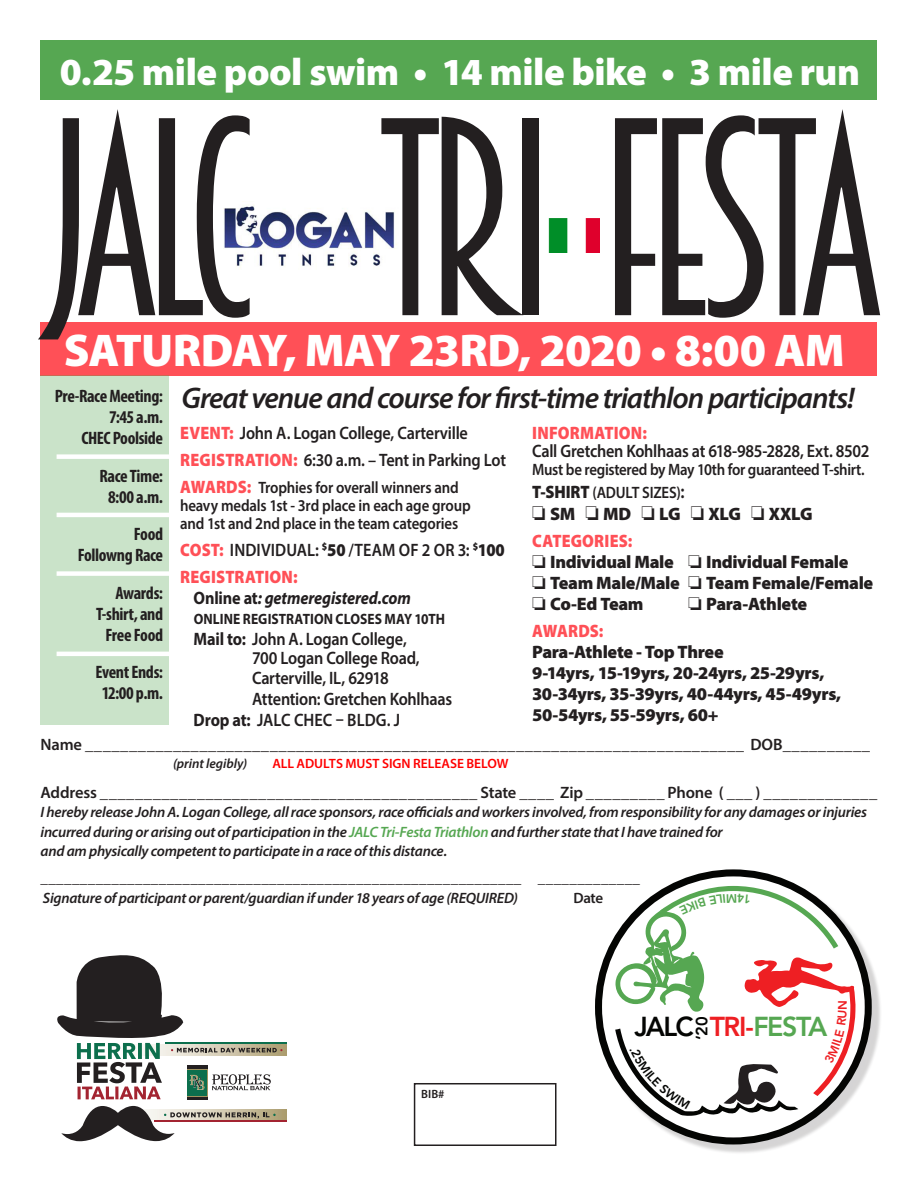
<style>
.page{position:relative;width:918px;height:1188px;background:#fff}
.page>*{position:absolute;margin:0;border:0;box-sizing:border-box;transform-origin:0 0}
.t1{font:252.9px "Breamcatcher";letter-spacing:-.085em;color:#231f20}
.t2{font:900 46.05px "Myriad Pro";letter-spacing:-.025em;color:#fff}
.t3{font:900 38.4px "Myriad Pro";letter-spacing:-.015em;color:#fff}
.t4{font:italic 600 30px "Myriad Pro";letter-spacing:-.035em;color:#231f20}
.t5{font:800 27.15px "Avenir";letter-spacing:-.055em;color:#56a752}
.t6{font:800 27.15px "Avenir";color:#040503}
.t7{font:600 18px "Myriad Pro";letter-spacing:-.015em;color:#231f20;scale:.9 1}
.t8{font:900 18px "Myriad Pro";letter-spacing:-.02em;color:#231f20}
.t9{font:700 condensed 18px "Myriad Pro";letter-spacing:-.02em;color:#231f20}
.t10{font:900 18px "Myriad Pro";letter-spacing:.01em;color:#ff5057;scale:.9 1}
.t11{font:600 18px "Myriad Pro";letter-spacing:.005em;color:#231f20;scale:.9 1}
.t12{font:italic 700 18px "Myriad Pro";letter-spacing:-.01em;color:#231f20;scale:.9 1}
.t13{font:600 16.5px "Myriad Pro";letter-spacing:-.015em;color:#231f20}
.t14{font:600 16.5px "Myriad Pro";letter-spacing:-.015em;color:#231f20;scale:.9 1}
.t15{font:800 16.35px "Avenir";color:#040503}
.t16{font:italic 600 15px/19.5px "Myriad Pro";letter-spacing:-.015em;color:#231f20}
.t17{font:600 15px "Myriad Pro";color:#231f20}
.t18{font:700 15px "Myriad Pro";letter-spacing:.005em;color:#231f20;scale:.9 1}
.t19{font:600 13.5px "Myriad Pro";letter-spacing:-.005em;color:#f00}
.t20{font:italic 600 13.5px "Myriad Pro";color:#231f20}
.t21{font:800 12.3px "Avenir";color:#ee1f23}
.t22{font:600 12px "Myriad Pro";color:#231f20}
.s1{font-weight:900;color:#ff5057}
.s2{font-weight:900;font-size:18px;color:#ff5057}
.s3{font-weight:900}
.s4{font-style:normal}
.s5{font-weight:700}
.s6{font-weight:900;font-size:18px}
.s7{font-size:19.5px}
.s8{color:#56a752}
.s9{color:#ee1f23}
</style>
<div class="page">
<div style="left:40px;top:322px;width:838px;height:54px;background:#ff5057"></div>
<div style="left:40px;top:40px;width:838px;height:60px;background:#56a752"></div>
<div style="left:599px;top:873px;width:283px;height:282px;background:#231f20;opacity:.19"></div>
<svg style="left:599px;top:873px;width:269px;height:268px"></svg>
<div style="left:595px;top:869px;width:277px;height:275px;border:7px solid #040503;border-radius:50%"></div>
<img style="left:223px;top:205px;width:174px;height:64px">
<img style="left:549px;top:219px;width:51px;height:34px">
<div style="left:414px;top:1083px;width:142px;height:63px;border:2px solid #231f20"></div>
<hr style="left:165px;top:1042px;width:121px;height:2px;background:#0c6f4d">
<img style="left:283px;top:1045px;width:3px;height:10px">
<svg style="left:61px;top:1106px;width:225px;height:35px"></svg>
<svg style="left:57px;top:955px;width:226px;height:144px"></svg>
<div style="left:40px;top:375px;width:129px;height:349px;background:#cae3c9"></div>
<div style="left:57px;top:454px;width:120px;height:5px;background:#fff"></div>
<hr style="left:57px;top:513px;width:120px;height:4px;background:#fff">
<div style="left:57px;top:571px;width:120px;height:5px;background:#fff"></div>
<hr style="left:57px;top:652px;width:120px;height:4px;background:#fff">
<svg style="left:615px;top:886px;width:241px;height:230px"></svg>
<p class="t3" style="left:60px;top:46px;width:802px">0.25 mile pool swim • 14 mile bike • 3 mile run</p>
<p class="t1" style="left:40px;top:70px;width:848px">JALC TRI FESTA</p>
<p class="t2" style="left:64px;top:320px;width:782px">SATURDAY, MAY 23RD, 2020 • 8:00 AM</p>
<p class="t9" style="left:55px;top:385px;width:110px">Pre-Race Meeting:</p>
<p class="t9" style="left:109px;top:406px;width:56px">7:45 a.m.</p>
<p class="t9" style="left:82px;top:427px;width:83px">CHEC Poolside</p>
<p class="t9" style="left:100px;top:465px;width:65px">Race Time:</p>
<p class="t9" style="left:108px;top:486px;width:56px">8:00 a.m.</p>
<p class="t9" style="left:134px;top:523px;width:31px">Food</p>
<p class="t9" style="left:78px;top:544px;width:87px">Followng Race</p>
<p class="t9" style="left:115px;top:582px;width:49px">Awards:</p>
<p class="t9" style="left:96px;top:603px;width:69px">T-shirt, and</p>
<p class="t9" style="left:106px;top:624px;width:59px">Free Food</p>
<p class="t9" style="left:96px;top:661px;width:69px">Event Ends:</p>
<p class="t9" style="left:102px;top:682px;width:63px">12:00 p.m.</p>
<p class="t4" style="left:182px;top:379px;width:675px">Great venue and course for first-time triathlon participants!</p>
<p class="t7" style="left:180px;top:422px;width:321px"><span class="s1">EVENT:</span> John A. Logan College, Carterville</p>
<p class="t7" style="left:180px;top:449px;width:364px"><span class="s1">REGISTRATION:</span> 6:30 a.m. – Tent in Parking Lot</p>
<p class="t14" style="left:180px;top:477px;width:311px"><span class="s2">AWARDS:</span> Trophies for overall winners and</p>
<p class="t14" style="left:180px;top:495px;width:324px">heavy medals 1st - 3rd place in each age group</p>
<p class="t14" style="left:180px;top:513px;width:311px">and 1st and 2nd place in the team categories</p>
<p class="t11" style="left:180px;top:539px;width:362px"><span class="s1">COST:</span> INDIVIDUAL: <sup>$</sup><span class="s3">50</span> /TEAM OF 2 OR 3: <sup>$</sup><span class="s3">100</span></p>
<p class="t10" style="left:180px;top:565px;width:132px">REGISTRATION:</p>
<p class="t12" style="left:194px;top:586px;width:243px"><span class="s4">Online at</span>: getmeregistered.com</p>
<p class="t18" style="left:194px;top:609px;width:281px">ONLINE REGISTRATION CLOSES MAY 10TH</p>
<p class="t7" style="left:194px;top:627px;width:238px"><span class="s5">Mail to:</span> John A. Logan College,</p>
<p class="t7" style="left:252px;top:647px;width:188px">700 Logan College Road,</p>
<p class="t7" style="left:252px;top:666px;width:154px">Carterville, IL, 62918</p>
<p class="t7" style="left:252px;top:687px;width:224px">Attention: Gretchen Kohlhaas</p>
<p class="t7" style="left:194px;top:708px;width:231px"><span class="s5">Drop at:</span> JALC CHEC – BLDG. J</p>
<p class="t10" style="left:532px;top:421px;width:129px">INFORMATION:</p>
<p class="t7" style="left:532px;top:440px;width:376px">Call Gretchen Kohlhaas at 618-985-2828, Ext. 8502</p>
<p class="t14" style="left:532px;top:459px;width:371px">Must be registered by May 10th for guaranteed T-shirt.</p>
<p class="t14" style="left:532px;top:482px;width:171px"><span class="s6">T-SHIRT</span> (ADULT SIZES)<span class="s7">:</span></p>
<p class="t8" style="left:532px;top:502px;width:282px">□ SM □ MD □ LG □ XLG □ XXLG</p>
<p class="t10" style="left:532px;top:529px;width:113px">CATEGORIES:</p>
<p class="t8" style="left:532px;top:550px;width:318px">□ Individual Male □ Individual Female</p>
<p class="t8" style="left:532px;top:571px;width:343px">□ Team Male/Male □ Team Female/Female</p>
<p class="t8" style="left:532px;top:592px;width:113px">□ Co-Ed Team</p>
<p class="t8" style="left:688px;top:592px;width:121px">□ Para-Athlete</p>
<p class="t10" style="left:532px;top:619px;width:80px">AWARDS:</p>
<p class="t8" style="left:532px;top:640px;width:193px">Para-Athlete - Top Three</p>
<p class="t8" style="left:532px;top:661px;width:294px">9-14yrs, 15-19yrs, 20-24yrs, 25-29yrs,</p>
<p class="t8" style="left:532px;top:682px;width:311px">30-34yrs, 35-39yrs, 40-44yrs, 45-49yrs,</p>
<p class="t8" style="left:532px;top:703px;width:188px">50-54yrs, 55-59yrs, 60+</p>
<p class="t13" style="left:40px;top:734px;width:831px">Name ___________________________________________________________________________ DOB__________</p>
<p class="t20" style="left:173px;top:755px;width:76px">(print legibly)</p>
<p class="t19" style="left:272px;top:755px;width:238px">ALL ADULTS MUST SIGN RELEASE BELOW</p>
<p class="t13" style="left:40px;top:782px;width:838px">Address ___________________________________________ State ____ Zip _________ Phone ( ___ ) _____________</p>
<p class="t16" style="left:40px;top:802px;width:828px">I hereby release John A. Logan College, all race sponsors, race officials and workers involved, from responsibility for any damages or injuries incurred during or arising out of participation in the <span class="s8">JALC Tri-Festa Triathlon</span> and further state that I have trained for</p>
<p class="t16" style="left:40px;top:841px;width:408px">and am physically competent to participate in a race of this distance.</p>
<p class="t17" style="left:40px;top:869px;width:601px">_____________________________________________________________ _____________</p>
<p class="t16" style="left:43px;top:888px;width:476px">Signature of participant or parent/guardian if under 18 years of age (REQUIRED)</p>
<p class="t17" style="left:573px;top:888px;width:31px">Date</p>
<p class="t22" style="left:421px;top:1086px;width:25px">BIB#</p>
<p class="t6" style="left:635px;top:1006px;width:61px">JALC</p>
<p class="t15" style="left:689px;top:1040px;width:25px;rotate:-90deg">‘20</p>
<p class="t5" style="left:710px;top:1006px;width:119px"><span class="s9">TRI-</span>FESTA</p>
<p class="t21" style="left:833px;top:1010px;width:11px;rotate:-90deg">N</p>
</div>
